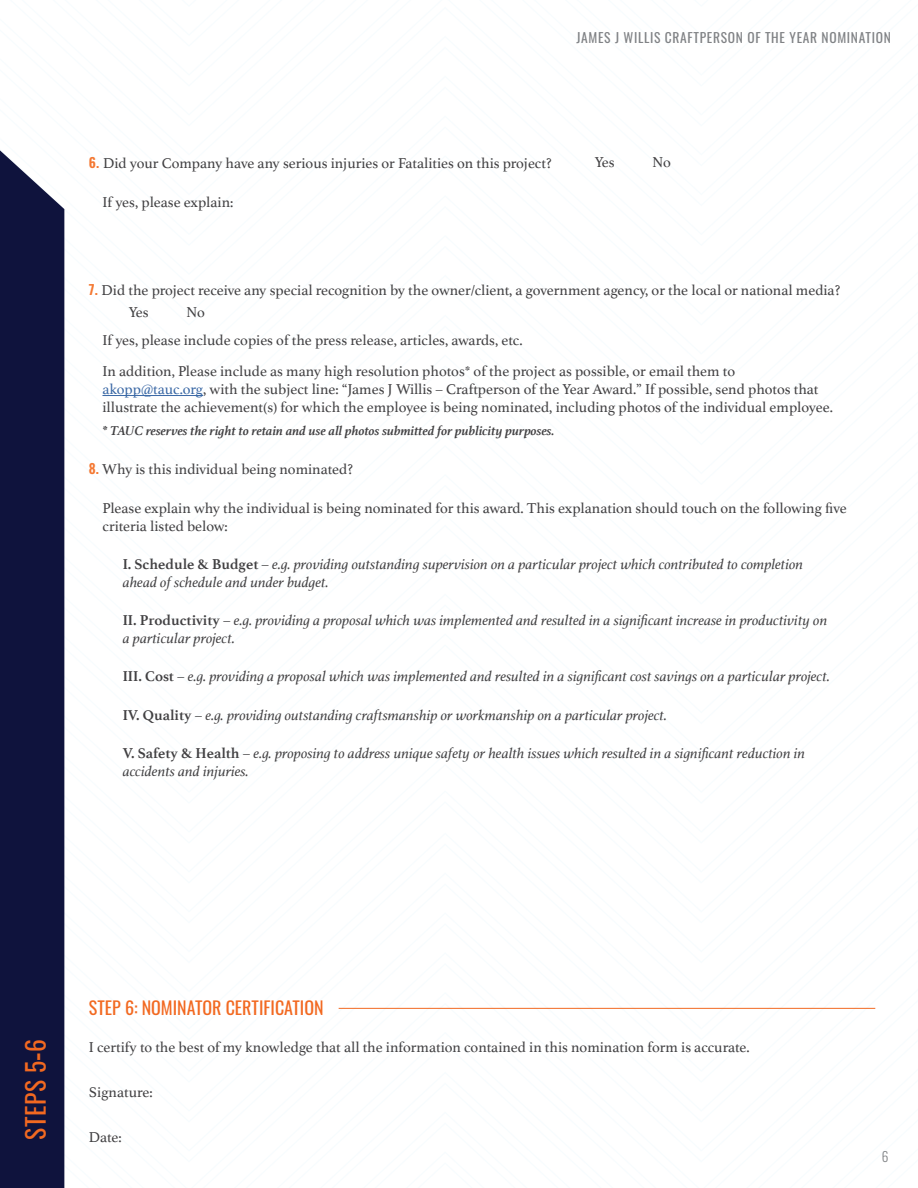
<style>
.page{position:relative;width:918px;height:1188px;background:#fff}
.page>*{position:absolute;margin:0;border:0;box-sizing:border-box;transform-origin:0 0}
.t1{font:25.5px "Oswald";letter-spacing:.025em;color:#f26921}
.t2{font:18px "Oswald";color:#f26921}
.t3{font:15px/18px "Athelas";color:#414042}
.t4{font:italic 15px/18px "Athelas";color:#414042}
.t5{font:italic 700 13.5px "Athelas";color:#414042}
.t6{font:13.5px "Oswald";letter-spacing:.05em;color:#808285}
.t7{font:300 13.5px "Oswald";color:#808285}
.s1{font-family:"Oswald";font-weight:600;font-size:13.5px;color:#f47832}
.s2{color:#3a68a5}
.s3{font-weight:700;font-style:normal}
.s4{font-style:normal}
.s5{font-weight:700}
</style>
<div class="page">
<svg style="left:64px;top:1074px;width:1px;height:114px"></svg>
<div style="left:0;top:150px;width:64px;height:1038px;background:#0f133d"></div>
<hr style="left:102px;top:395px;width:101px;height:1px;background:#3a68a5">
<hr style="left:339px;top:1008px;width:536px;height:1px;background:#f26921">
<p class="t6" style="left:576px;top:26px;width:316px">JAMES J WILLIS CRAFTPERSON OF THE YEAR NOMINATION</p>
<p class="t3" style="left:89px;top:154px;width:464px"><span class="s1">6.</span> Did your Company have any serious injuries or Fatalities on this project?</p>
<p class="t3" style="left:102px;top:192px;width:132px">If yes, please explain:</p>
<p class="t3" style="left:595px;top:153px;width:21px">Yes</p>
<p class="t3" style="left:652px;top:153px;width:20px">No</p>
<p class="t3" style="left:89px;top:281px;width:753px"><span class="s1">7.</span> Did the project receive any special recognition by the owner/client, a government agency, or the local or national media?</p>
<p class="t3" style="left:102px;top:324px;width:634px;line-height:31.5px">If yes, please include copies of the press release, articles, awards, etc.<br>In addition, Please include as many high resolution photos* of the project as possible, or email them to</p>
<p class="t3" style="left:102px;top:380px;width:732px"><span class="s2">akopp@tauc.org</span>, with the subject line: “James J Willis – Craftperson of the Year Award.” If possible, send photos that illustrate the achievement(s) for which the employee is being nominated, including photos of the individual employee.</p>
<p class="t5" style="left:102px;top:420px;width:454px">* TAUC reserves the right to retain and use all photos submitted for publicity purposes.</p>
<p class="t3" style="left:129px;top:303px;width:21px">Yes</p>
<p class="t3" style="left:187px;top:303px;width:20px">No</p>
<p class="t3" style="left:89px;top:460px;width:266px"><span class="s1">8.</span> Why is this individual being nominated?</p>
<p class="t3" style="left:102px;top:498px;width:746px">Please explain why the individual is being nominated for this award. This explanation should touch on the following five criteria listed below:</p>
<p class="t4" style="left:123px;top:555px;width:682px"><span class="s3">I. Schedule &amp; Budget</span> <span class="s4">–</span> e.g. providing outstanding supervision on a particular project which contributed to completion ahead of schedule and under budget.</p>
<p class="t4" style="left:123px;top:611px;width:706px"><span class="s3">II. Productivity</span> <span class="s4">–</span> e.g. providing a proposal which was implemented and resulted in a significant increase in productivity on a particular project.</p>
<p class="t4" style="left:123px;top:667px;width:709px"><span class="s3">III. Cost</span> <span class="s4">–</span> e.g. providing a proposal which was implemented and resulted in a significant cost savings on a particular project.</p>
<p class="t4" style="left:123px;top:705px;width:546px"><span class="s3">IV. Quality</span> <span class="s4">–</span> e.g. providing outstanding craftsmanship or workmanship on a particular project.</p>
<p class="t4" style="left:123px;top:744px;width:684px"><span class="s3">V. Safety &amp; Health</span> <span class="s4">–</span> e.g. proposing to address unique safety or health issues which resulted in a significant reduction in accidents and injuries.</p>
<h1 class="t1" style="left:13px;top:1140px;width:103px;rotate:-90deg">STEPS 5<span class="s5">–</span>6</h1>
<p class="t2" style="left:89px;top:992px;width:236px">STEP 6: NOMINATOR CERTIFICATION</p>
<p class="t3" style="left:89px;top:1038px;width:662px">I certify to the best of my knowledge that all the information contained in this nomination form is accurate.</p>
<p class="t3" style="left:89px;top:1083px;width:65px">Signature:</p>
<p class="t3" style="left:89px;top:1128px;width:34px">Date:</p>
<p class="t7" style="left:882px;top:1145px;width:8px">6</p>
</div>
